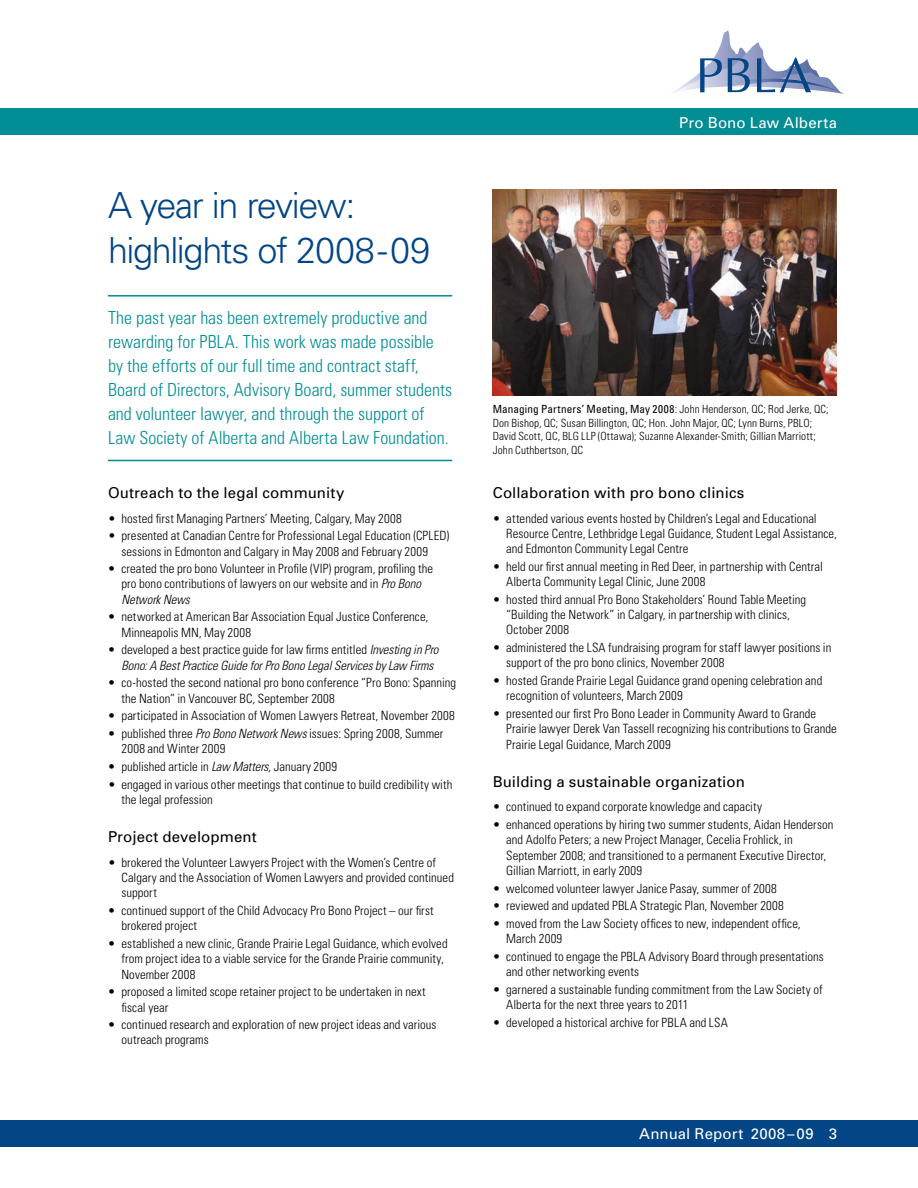
<style>
.page{position:relative;width:918px;height:1188px;background:#fff}
.page>*{position:absolute;margin:0;border:0;box-sizing:border-box;transform-origin:0 0}
.t1{font:300 36px/45px "Univers";letter-spacing:-.04em;color:#034585}
.t2{font:300 condensed 18px/24px "Univers LT Std";color:#008d93}
.t3{font:15px "Univers";letter-spacing:.005em;color:#000}
.t4{font:15px "Univers";letter-spacing:.01em;color:#fff}
.t5{font:300 condensed 12.75px/15.3px "Univers LT Std";letter-spacing:.005em;color:#000}
.t6{font:italic 300 condensed 12.75px/15.3px "Univers LT Std";letter-spacing:-.005em;color:#000}
.t7{font:300 condensed 11.25px/13.5px "Univers LT Std";letter-spacing:.01em;color:#000}
.s1{font-style:italic}
.s2{font-style:normal}
.s3{font-weight:400}
</style>
<div class="page">
<div style="left:0;top:1120px;width:918px;height:28px;background:#034585"></div>
<div style="left:0;top:108px;width:918px;height:27px;background:#008d93"></div>
<svg style="left:673px;top:30px;width:171px;height:64px"></svg>
<hr style="left:108px;top:295px;width:344px;height:2px;background:#008d93">
<hr style="left:108px;top:460px;width:344px;height:1px;background:#008d93">
<img style="left:493px;top:189px;width:344px;height:207px">
<h1 class="t1" style="left:108px;top:182px;width:324px">A year in review: highlights of 2008-09</h1>
<p class="t2" style="left:108px;top:305px;width:346px">The past year has been extremely productive and rewarding for PBLA. This work was made possible by the efforts of our full time and contract staff, Board of Directors, Advisory Board, summer students and volunteer lawyer, and through the support of Law Society of Alberta and Alberta Law Foundation.</p>
<p class="t3" style="left:108px;top:483px;width:238px">Outreach to the legal community</p>
<p class="t5" style="left:108px;top:510px;width:295px">• hosted first Managing Partners’ Meeting, Calgary, May 2008</p>
<p class="t5" style="left:122px;top:528px;width:329px;text-indent:-14px">• presented at Canadian Centre for Professional Legal Education (CPLED) sessions in Edmonton and Calgary in May 2008 and February 2009</p>
<p class="t5" style="left:122px;top:561px;width:313px;text-indent:-14px">• created the pro bono Volunteer in Profile (VIP) program, profiling the pro bono contributions of lawyers on our website and in <span class="s1">Pro Bono<br>Network News</span></p>
<p class="t5" style="left:122px;top:609px;width:308px;text-indent:-14px">• networked at American Bar Association Equal Justice Conference,<br>Minneapolis MN, May 2008</p>
<p class="t6" style="left:122px;top:642px;width:319px;text-indent:-14px"><span class="s2">• developed a best practice guide for law firms entitled</span> Investing in Pro<br>Bono: A Best Practice Guide for Pro Bono Legal Services by Law Firms</p>
<p class="t5" style="left:122px;top:675px;width:336px;text-indent:-14px">• co-hosted the second national pro bono conference “Pro Bono: Spanning the Nation” in Vancouver BC, September 2008</p>
<p class="t5" style="left:108px;top:708px;width:348px">• participated in Association of Women Lawyers Retreat, November 2008</p>
<p class="t5" style="left:122px;top:726px;width:323px;text-indent:-14px">• published three <span class="s1">Pro Bono Network News</span> issues: Spring 2008, Summer<br>2008 and Winter 2009</p>
<p class="t5" style="left:108px;top:759px;width:231px">• published article in <span class="s1">Law Matters,</span> January 2009</p>
<p class="t5" style="left:122px;top:777px;width:333px;text-indent:-13px">• engaged in various other meetings that continue to build credibility with the legal profession</p>
<p class="t3" style="left:108px;top:828px;width:150px">Project development</p>
<p class="t5" style="left:122px;top:855px;width:334px;text-indent:-14px">• brokered the Volunteer Lawyers Project with the Women’s Centre of<br>Calgary and the Association of Women Lawyers and provided continued support</p>
<p class="t5" style="left:122px;top:903px;width:314px;text-indent:-14px">• continued support of the Child Advocacy Pro Bono Project – our first brokered project</p>
<p class="t5" style="left:122px;top:936px;width:328px;text-indent:-14px">• established a new clinic, Grande Prairie Legal Guidance, which evolved from project idea to a viable service for the Grande Prairie community,<br>November 2008</p>
<p class="t5" style="left:122px;top:984px;width:306px;text-indent:-14px">• proposed a limited scope retainer project to be undertaken in next fiscal year</p>
<p class="t5" style="left:122px;top:1017px;width:317px;text-indent:-14px">• continued research and exploration of new project ideas and various outreach programs</p>
<p class="t4" style="left:679px;top:113px;width:159px">Pro Bono Law Alberta</p>
<p class="t7" style="left:493px;top:402px;width:337px"><span class="s3">Managing Partners’ Meeting, May 2008</span>: John Henderson, QC; Rod Jerke, QC; Don Bishop, QC; Susan Billington, QC; Hon. John Major, QC; Lynn Burns, PBLO; David Scott, QC, BLG LLP (Ottawa); Suzanne Alexander-Smith; Gillian Marriott; John Cuthbertson, QC</p>
<p class="t3" style="left:493px;top:483px;width:253px">Collaboration with pro bono clinics</p>
<p class="t5" style="left:506px;top:510px;width:332px;text-indent:-14px">• attended various events hosted by Children’s Legal and Educational<br>Resource Centre, Lethbridge Legal Guidance, Student Legal Assistance, and Edmonton Community Legal Centre</p>
<p class="t5" style="left:506px;top:559px;width:318px;text-indent:-14px">• held our first annual meeting in Red Deer, in partnership with Central<br>Alberta Community Legal Clinic, June 2008</p>
<p class="t5" style="left:506px;top:592px;width:301px;text-indent:-14px">• hosted third annual Pro Bono Stakeholders’ Round Table Meeting “Building the Network” in Calgary, in partnership with clinics,<br>October 2008</p>
<p class="t5" style="left:506px;top:640px;width:327px;text-indent:-14px">• administered the LSA fundraising program for staff lawyer positions in support of the pro bono clinics, November 2008</p>
<p class="t5" style="left:506px;top:673px;width:318px;text-indent:-14px">• hosted Grande Prairie Legal Guidance grand opening celebration and recognition of volunteers, March 2009</p>
<p class="t5" style="left:506px;top:706px;width:332px;text-indent:-14px">• presented our first Pro Bono Leader in Community Award to Grande<br>Prairie lawyer Derek Van Tassell recognizing his contributions to Grande<br>Prairie Legal Guidance, March 2009</p>
<p class="t3" style="left:493px;top:772px;width:254px">Building a sustainable organization</p>
<p class="t5" style="left:493px;top:799px;width:271px">• continued to expand corporate knowledge and capacity</p>
<p class="t5" style="left:506px;top:817px;width:329px;text-indent:-14px">• enhanced operations by hiring two summer students, Aidan Henderson and Adolfo Peters; a new Project Manager, Cecelia Frohlick, in September 2008; and transitioned to a permanent Executive Director, Gillian Marriott, in early 2009</p>
<p class="t5" style="left:493px;top:880px;width:286px">• welcomed volunteer lawyer Janice Pasay, summer of 2008</p>
<p class="t5" style="left:493px;top:898px;width:293px">• reviewed and updated PBLA Strategic Plan, November 2008</p>
<p class="t5" style="left:506px;top:916px;width:296px;text-indent:-14px">• moved from the Law Society offices to new, independent office,<br>March 2009</p>
<p class="t5" style="left:506px;top:949px;width:319px;text-indent:-14px">• continued to engage the PBLA Advisory Board through presentations and other networking events</p>
<p class="t5" style="left:506px;top:982px;width:318px;text-indent:-14px">• garnered a sustainable funding commitment from the Law Society of<br>Alberta for the next three years to 2011</p>
<p class="t5" style="left:493px;top:1015px;width:237px">• developed a historical archive for PBLA and LSA</p>
<p class="t4" style="left:639px;top:1125px;width:176px">Annual Report 2008–09</p>
</div>
